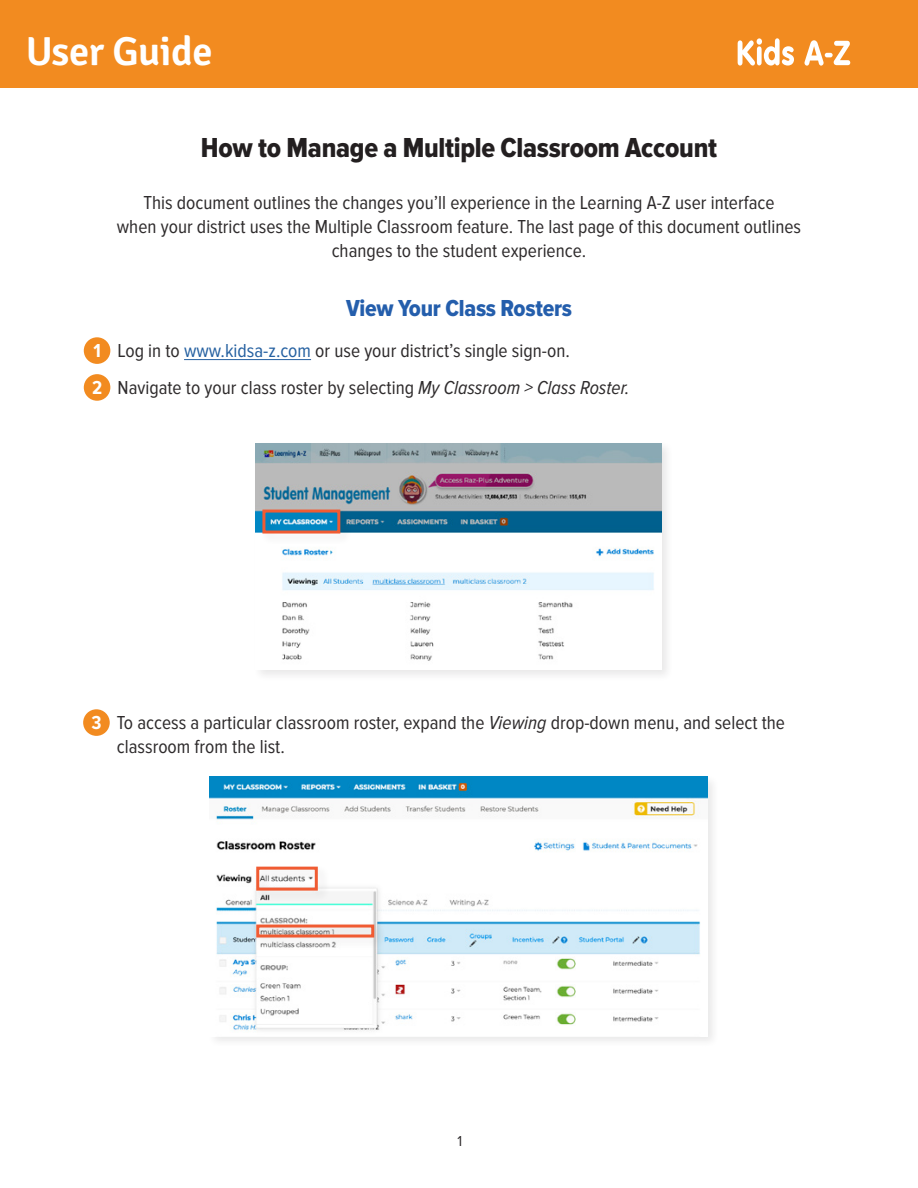
<style>
.page{position:relative;width:918px;height:1188px;background:#fff}
.page>*{position:absolute;margin:0;border:0;box-sizing:border-box;transform-origin:0 0}
.ParaHead_2{font:600 40.5px "Signika";letter-spacing:-.01em;color:#fff}
.ParaHead_2-2{font:28.5px "Proxima Nova Cond Extrabld";letter-spacing:-.01em;color:#231f20}
.ParaHead_2-3{font:24px "Proxima Nova Cond Extrabld";letter-spacing:-.01em;color:#245eac}
.Body_2{font:19.5px/24px "Proxima Nova Cond";color:#2e2b2c;text-align:center}
.Body_2-2{font:700 19.5px "Proxima Nova Cond";color:#fff}
.t1{font:15px "Proxima Nova Cond";color:#2e2b2c}
.s1{color:#2661a1}
.s2{font-style:italic}
</style>
<div class="page">
<div style="left:0;top:0;width:918px;height:88px;background:#f28b20"></div>
<svg style="left:738px;top:38px;width:112px;height:28px"></svg>
<hr style="left:184px;top:359px;width:127px;height:1px;background:#2661a1">
<div style="left:84px;top:337px;width:26px;height:27px;background:#f28b20;border-radius:50%"></div>
<div style="left:84px;top:374px;width:26px;height:27px;background:#f28b20;border-radius:50%"></div>
<div style="left:83px;top:709px;width:27px;height:27px;background:#f28b20;border-radius:50%"></div>
<div style="left:252px;top:441px;width:422px;height:241px;background:#231f20;opacity:.1"></div>
<img style="left:255px;top:443px;width:407px;height:227px">
<div style="left:259px;top:506px;width:94px;height:40px;background:#231f20;opacity:.1"></div>
<div style="left:262px;top:510px;width:78px;height:24px;border:3px solid #f05b32"></div>
<div style="left:207px;top:773px;width:513px;height:275px;background:#231f20;opacity:.1"></div>
<img style="left:210px;top:776px;width:498px;height:260px">
<div style="left:253px;top:864px;width:77px;height:39px;background:#231f20;opacity:.1"></div>
<div style="left:256px;top:867px;width:62px;height:24px;border:3px solid #f05b32"></div>
<div style="left:253px;top:921px;width:134px;height:29px;background:#231f20;opacity:.1"></div>
<div style="left:256px;top:925px;width:118px;height:13px;border:3px solid #f05b32"></div>
<p class="ParaHead_2" style="left:26px;top:28px;width:188px">User Guide</p>
<p class="ParaHead_2-2" style="left:201px;top:132px;width:518px">How to Manage a Multiple Classroom Account</p>
<p class="Body_2" style="left:117px;top:191px;width:686px">This document outlines the changes you’ll experience in the Learning A-Z user interface<br>when your district uses the Multiple Classroom feature. The last page of this document outlines changes to the student experience.</p>
<p class="Body_2-2" style="left:93px;top:339px;width:9px">1</p>
<p class="Body_2-2" style="left:92px;top:376px;width:12px">2</p>
<p class="ParaHead_2-3" style="left:346px;top:295px;width:228px">View Your Class Rosters</p>
<p class="Body_2" style="left:118px;top:339px;width:454px">Log in to <span class="s1">www.kidsa-z.com</span> or use your district’s single sign-on.</p>
<p class="Body_2" style="left:118px;top:376px;width:513px">Navigate to your class roster by selecting <span class="s2">My Classroom &gt; Class Roster.</span></p>
<p class="Body_2-2" style="left:91px;top:711px;width:12px">3</p>
<p class="Body_2" style="left:117px;top:710px;width:670px;text-align:left">To access a particular classroom roster, expand the <span class="s2">Viewing</span> drop-down menu, and select the classroom from the list.</p>
<p class="t1" style="left:457px;top:1133px;width:6px">1</p>
</div>
